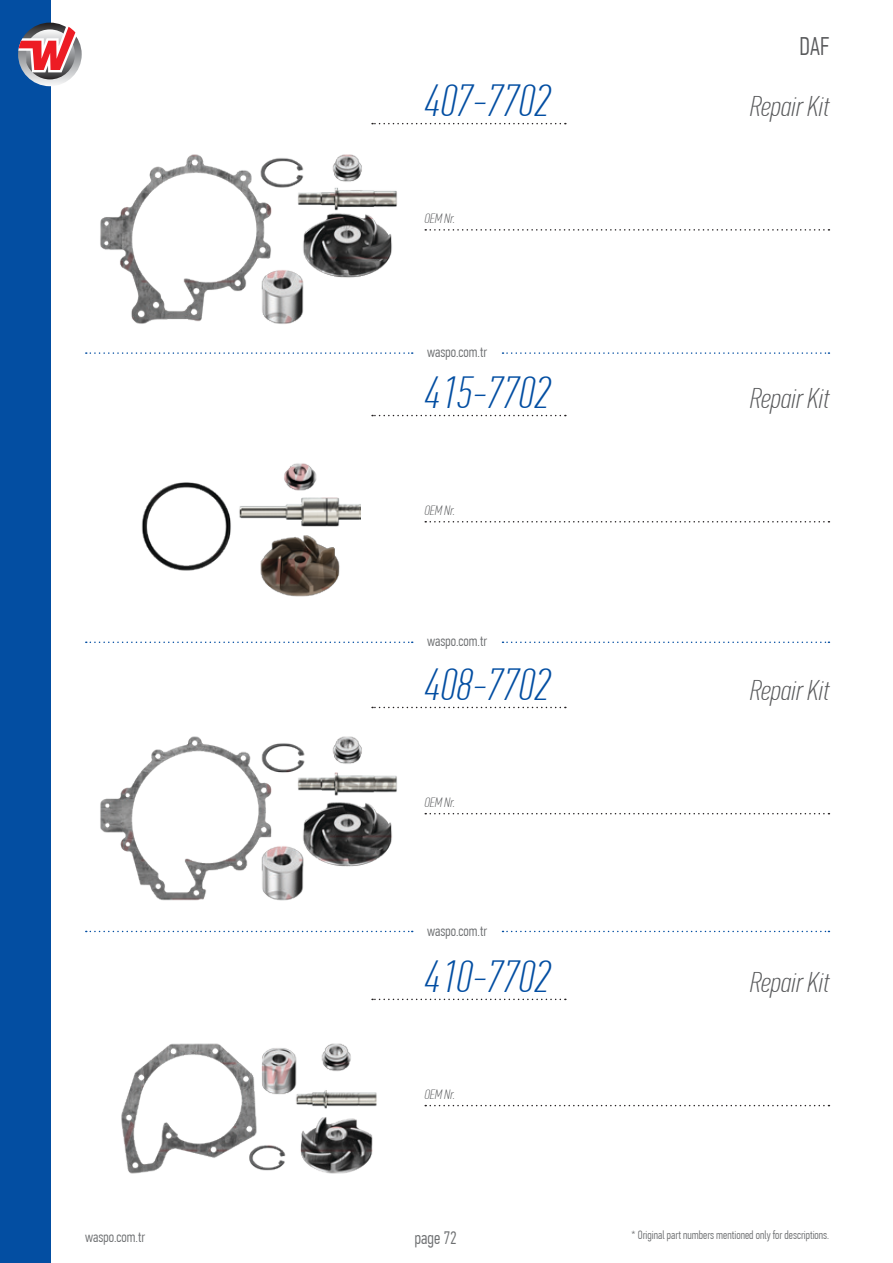
<style>
.page{position:relative;width:893px;height:1263px;background:#fff}
.page>*{position:absolute;margin:0;border:0;box-sizing:border-box;transform-origin:0 0}
.t1{font:italic 100 45px "PF Din Text Comp Pro";color:#034ea2}
.t2{font:italic 100 28.5px "PF Din Text Comp Pro";color:#58595b}
.t3{font:300 25.5px "PF Din Text Comp Pro";color:#58595b}
.t4{font:300 18px "PF Din Text Comp Pro";color:#6d6f71}
.t5{font:300 15px "PF Din Text Comp Pro";color:#6d6f71}
.t6{font:italic 100 13.5px "PF Din Text Comp Pro";color:#58595b}
.t7{font:300 12px "PF Din Text Comp Pro";color:#6d6f71}
</style>
<div class="page">
<div style="left:0;top:0;width:51px;height:1263px;background:#034ea2"></div>
<svg style="left:18px;top:23px;width:64px;height:63px"></svg>
<svg style="left:18px;top:26px;width:59px;height:53px;background:#b77c85"></svg>
<svg style="left:86px;top:931px;width:327px;height:1px"></svg>
<svg style="left:502px;top:931px;width:327px;height:1px"></svg>
<svg style="left:86px;top:641px;width:327px;height:2px"></svg>
<svg style="left:502px;top:641px;width:327px;height:2px"></svg>
<svg style="left:86px;top:352px;width:327px;height:2px"></svg>
<svg style="left:502px;top:352px;width:327px;height:2px"></svg>
<svg style="left:372px;top:707px;width:194px;height:1px"></svg>
<svg style="left:372px;top:415px;width:194px;height:1px"></svg>
<svg style="left:372px;top:123px;width:194px;height:1px"></svg>
<svg style="left:372px;top:999px;width:194px;height:1px"></svg>
<svg style="left:425px;top:813px;width:404px;height:1px"></svg>
<svg style="left:425px;top:521px;width:404px;height:1px"></svg>
<svg style="left:425px;top:229px;width:404px;height:2px"></svg>
<svg style="left:425px;top:1105px;width:404px;height:1px"></svg>
<img style="left:100px;top:154px;width:297px;height:170px">
<img style="left:141px;top:463px;width:220px;height:134px">
<img style="left:100px;top:736px;width:297px;height:165px">
<img style="left:121px;top:1043px;width:256px;height:131px">
<h1 class="t1" style="left:424px;top:75px;width:127px">407-7702</h1>
<p class="t6" style="left:424px;top:211px;width:32px">OEM Nr.</p>
<p class="t5" style="left:427px;top:343px;width:62px">waspo.com.tr</p>
<h1 class="t1" style="left:424px;top:367px;width:127px">415-7702</h1>
<p class="t6" style="left:424px;top:503px;width:32px">OEM Nr.</p>
<p class="t5" style="left:427px;top:633px;width:62px">waspo.com.tr</p>
<h1 class="t1" style="left:424px;top:659px;width:127px">408-7702</h1>
<p class="t6" style="left:424px;top:795px;width:32px">OEM Nr.</p>
<p class="t5" style="left:427px;top:922px;width:62px">waspo.com.tr</p>
<h1 class="t1" style="left:424px;top:951px;width:127px">410-7702</h1>
<p class="t6" style="left:424px;top:1087px;width:32px">OEM Nr.</p>
<h3 class="t3" style="left:800px;top:32px;width:31px">DAF</h3>
<h2 class="t2" style="left:750px;top:90px;width:81px">Repair Kit</h2>
<h2 class="t2" style="left:750px;top:382px;width:81px">Repair Kit</h2>
<h2 class="t2" style="left:750px;top:674px;width:81px">Repair Kit</h2>
<h2 class="t2" style="left:750px;top:966px;width:81px">Repair Kit</h2>
<p class="t5" style="left:85px;top:1228px;width:62px">waspo.com.tr</p>
<h3 class="t4" style="left:415px;top:1227px;width:44px">page 72</h3>
<p class="t7" style="left:632px;top:1228px;width:199px">* Original part numbers mentioned only for descriptions.</p>
</div>
